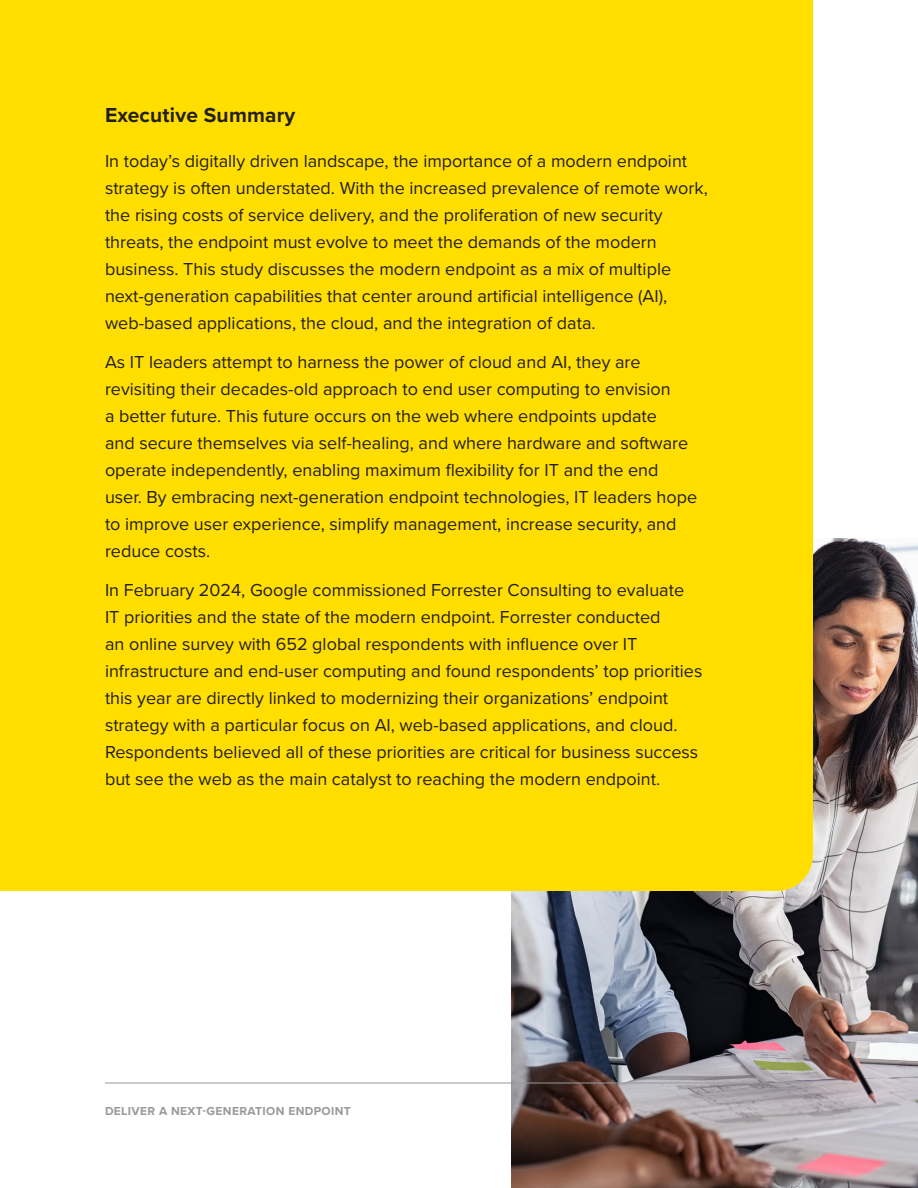
<style>
.page{position:relative;width:918px;height:1188px;background:#fff}
.page>*{position:absolute;margin:0;border:0;box-sizing:border-box;transform-origin:0 0}
.Section_Header__h2{font:700 21px "Proxima Nova";letter-spacing:.01em;color:#231f20}
.Body_Copy__p{font:18px/27px "Proxima Nova";color:#231f20}
.t1{font:700 12px "Proxima Nova";letter-spacing:.03em;color:#989999}
</style>
<div class="page">
<img style="left:512px;top:538px;width:406px;height:650px">
<div style="left:0;top:0;width:813px;height:891px;background:#ffde00"></div>
<hr style="left:105px;top:1083px;width:708px;height:1px;background:#989999">
<p class="Section_Header__h2" style="left:105px;top:99px;width:192px">Executive Summary</p>
<p class="Body_Copy__p" style="left:105px;top:146px;width:604px">In today’s digitally driven landscape, the importance of a modern endpoint strategy is often understated. With the increased prevalence of remote work, the rising costs of service delivery, and the proliferation of new security threats, the endpoint must evolve to meet the demands of the modern business. This study discusses the modern endpoint as a mix of multiple next-generation capabilities that center around artificial intelligence (AI), web-based applications, the cloud, and the integration of data.</p>
<p class="Body_Copy__p" style="left:105px;top:347px;width:594px">As IT leaders attempt to harness the power of cloud and AI, they are revisiting their decades-old approach to end user computing to envision<br>a better future. This future occurs on the web where endpoints update<br>and secure themselves via self-healing, and where hardware and software operate independently, enabling maximum flexibility for IT and the end user. By embracing next-generation endpoint technologies, IT leaders hope to improve user experience, simplify management, increase security, and reduce costs.</p>
<p class="Body_Copy__p" style="left:105px;top:575px;width:599px">In February 2024, Google commissioned Forrester Consulting to evaluate IT priorities and the state of the modern endpoint. Forrester conducted<br>an online survey with 652 global respondents with influence over IT infrastructure and end-user computing and found respondents’ top priorities this year are directly linked to modernizing their organizations’ endpoint strategy with a particular focus on AI, web-based applications, and cloud.<br>Respondents believed all of these priorities are critical for business success but see the web as the main catalyst to reaching the modern endpoint.</p>
<p class="t1" style="left:105px;top:1102px;width:247px">DELIVER A NEXT-GENERATION ENDPOINT</p>
<p class="t1" style="left:813px;top:1102px;width:9px">3</p>
</div>
